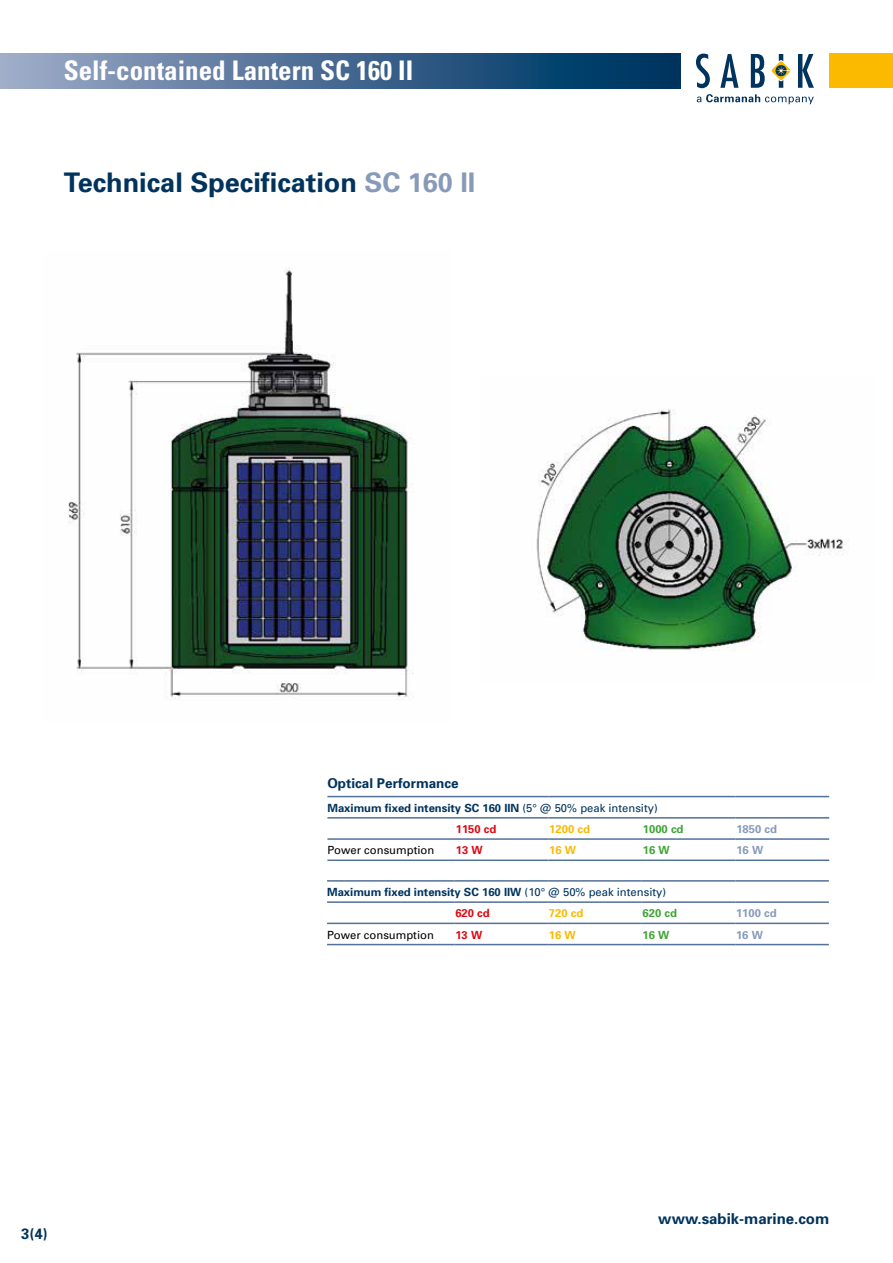
<style>
.page{position:relative;width:893px;height:1263px;background:#fff}
.page>*{position:absolute;margin:0;border:0;box-sizing:border-box;transform-origin:0 0}
.t1{font:700 27px "Univers";color:#00335d}
.t2{font:700 condensed 27px "Univers";color:#fff}
.t3{font:700 15px "Univers";color:#00335d}
.t4{font:700 13.5px "Univers";color:#00335d}
.t5{font:700 11.25px/21.3px "Univers";color:#00335d}
.t6{font:11.25px "Univers";color:#000}
.t7{font:700 11.25px "Univers";color:#889ab9}
.t8{font:700 11.25px "Univers";color:#fbb900}
.t9{font:700 11.25px "Univers";color:#3fa435}
.t10{font:700 11.25px "Univers";color:#de0712}
.s1{color:#889ab9}
.s2{font-weight:400}
.s3{color:#de0712}
</style>
<div class="page">
<div style="left:0;top:54px;width:680px;height:34px;background:linear-gradient(to right,#9ea8c7,#002d5b)"></div>
<div style="left:829px;top:53px;width:64px;height:35px;background:#fbb900"></div>
<svg style="left:696px;top:54px;width:14px;height:34px"></svg>
<svg style="left:720px;top:54px;width:18px;height:34px"></svg>
<svg style="left:751px;top:54px;width:14px;height:34px"></svg>
<svg style="left:798px;top:54px;width:16px;height:34px"></svg>
<svg style="left:771px;top:54px;width:19px;height:34px"></svg>
<svg style="left:697px;top:94px;width:117px;height:10px"></svg>
<img style="left:68px;top:267px;width:345px;height:432px">
<hr style="left:327px;top:838px;width:128px;height:2px;background:#537199">
<hr style="left:327px;top:859px;width:128px;height:2px;background:#537199">
<hr style="left:455px;top:838px;width:94px;height:2px;background:#537199">
<hr style="left:455px;top:859px;width:94px;height:2px;background:#537199">
<hr style="left:549px;top:838px;width:93px;height:2px;background:#537199">
<hr style="left:549px;top:859px;width:93px;height:2px;background:#537199">
<hr style="left:642px;top:838px;width:94px;height:2px;background:#537199">
<hr style="left:642px;top:859px;width:94px;height:2px;background:#537199">
<hr style="left:736px;top:838px;width:93px;height:2px;background:#537199">
<hr style="left:736px;top:859px;width:93px;height:2px;background:#537199">
<hr style="left:327px;top:796px;width:128px;height:1px;background:#537199">
<hr style="left:455px;top:796px;width:94px;height:1px;background:#537199">
<hr style="left:549px;top:796px;width:93px;height:1px;background:#537199">
<hr style="left:642px;top:796px;width:94px;height:1px;background:#537199">
<hr style="left:736px;top:796px;width:93px;height:1px;background:#537199">
<hr style="left:327px;top:817px;width:128px;height:1px;background:#537199">
<hr style="left:455px;top:817px;width:94px;height:1px;background:#537199">
<hr style="left:549px;top:817px;width:93px;height:1px;background:#537199">
<hr style="left:642px;top:817px;width:94px;height:1px;background:#537199">
<hr style="left:736px;top:817px;width:93px;height:1px;background:#537199">
<hr style="left:327px;top:922px;width:128px;height:2px;background:#537199">
<hr style="left:327px;top:944px;width:128px;height:1px;background:#537199">
<hr style="left:455px;top:922px;width:93px;height:2px;background:#537199">
<hr style="left:455px;top:944px;width:93px;height:1px;background:#537199">
<hr style="left:548px;top:922px;width:94px;height:2px;background:#537199">
<hr style="left:548px;top:944px;width:94px;height:1px;background:#537199">
<hr style="left:642px;top:922px;width:93px;height:2px;background:#537199">
<hr style="left:642px;top:944px;width:93px;height:1px;background:#537199">
<hr style="left:735px;top:922px;width:94px;height:2px;background:#537199">
<hr style="left:735px;top:944px;width:94px;height:1px;background:#537199">
<hr style="left:327px;top:880px;width:128px;height:2px;background:#537199">
<hr style="left:455px;top:880px;width:93px;height:2px;background:#537199">
<hr style="left:548px;top:880px;width:94px;height:2px;background:#537199">
<hr style="left:642px;top:880px;width:93px;height:2px;background:#537199">
<hr style="left:735px;top:880px;width:94px;height:2px;background:#537199">
<hr style="left:327px;top:901px;width:128px;height:2px;background:#537199">
<hr style="left:455px;top:901px;width:93px;height:2px;background:#537199">
<hr style="left:548px;top:901px;width:94px;height:2px;background:#537199">
<hr style="left:642px;top:901px;width:93px;height:2px;background:#537199">
<hr style="left:735px;top:901px;width:94px;height:2px;background:#537199">
<img style="left:536px;top:409px;width:313px;height:242px">
<h1 class="t2" style="left:64px;top:54px;width:351px">Self-contained Lantern SC 160 II</h1>
<h1 class="t1" style="left:64px;top:165px;width:413px">Technical Specification <span class="s1">SC 160 II</span></h1>
<h2 class="t3" style="left:21px;top:1224px;width:28px">3(4)</h2>
<p class="t4" style="left:327px;top:774px;width:133px">Optical Performance</p>
<p class="t5" style="left:456px;top:797px;width:204px;text-indent:-128px">Maximum fixed intensity SC 160 IIN <span class="s2">(5° @ 50% peak intensity)<br></span><span class="s3">1150 cd</span></p>
<p class="t8" style="left:549px;top:822px;width:42px">1200 cd</p>
<p class="t9" style="left:643px;top:822px;width:42px">1000 cd</p>
<p class="t7" style="left:736px;top:822px;width:42px">1850 cd</p>
<p class="t6" style="left:327px;top:843px;width:108px">Power consumption</p>
<p class="t10" style="left:456px;top:843px;width:28px">13 W</p>
<p class="t8" style="left:549px;top:843px;width:28px">16 W</p>
<p class="t9" style="left:643px;top:843px;width:28px">16 W</p>
<p class="t7" style="left:736px;top:843px;width:28px">16 W</p>
<p class="t5" style="left:455px;top:881px;width:212px;text-indent:-128px">Maximum fixed intensity SC 160 IIW <span class="s2">(10° @ 50% peak intensity)<br></span><span class="s3">620 cd</span></p>
<p class="t8" style="left:549px;top:906px;width:36px">720 cd</p>
<p class="t9" style="left:642px;top:906px;width:36px">620 cd</p>
<p class="t7" style="left:736px;top:906px;width:42px">1100 cd</p>
<p class="t6" style="left:327px;top:927px;width:108px">Power consumption</p>
<p class="t10" style="left:455px;top:927px;width:28px">13 W</p>
<p class="t8" style="left:549px;top:927px;width:28px">16 W</p>
<p class="t9" style="left:642px;top:927px;width:28px">16 W</p>
<p class="t7" style="left:736px;top:927px;width:28px">16 W</p>
<h2 class="t3" style="left:658px;top:1209px;width:172px">www.sabik-marine.com</h2>
</div>
